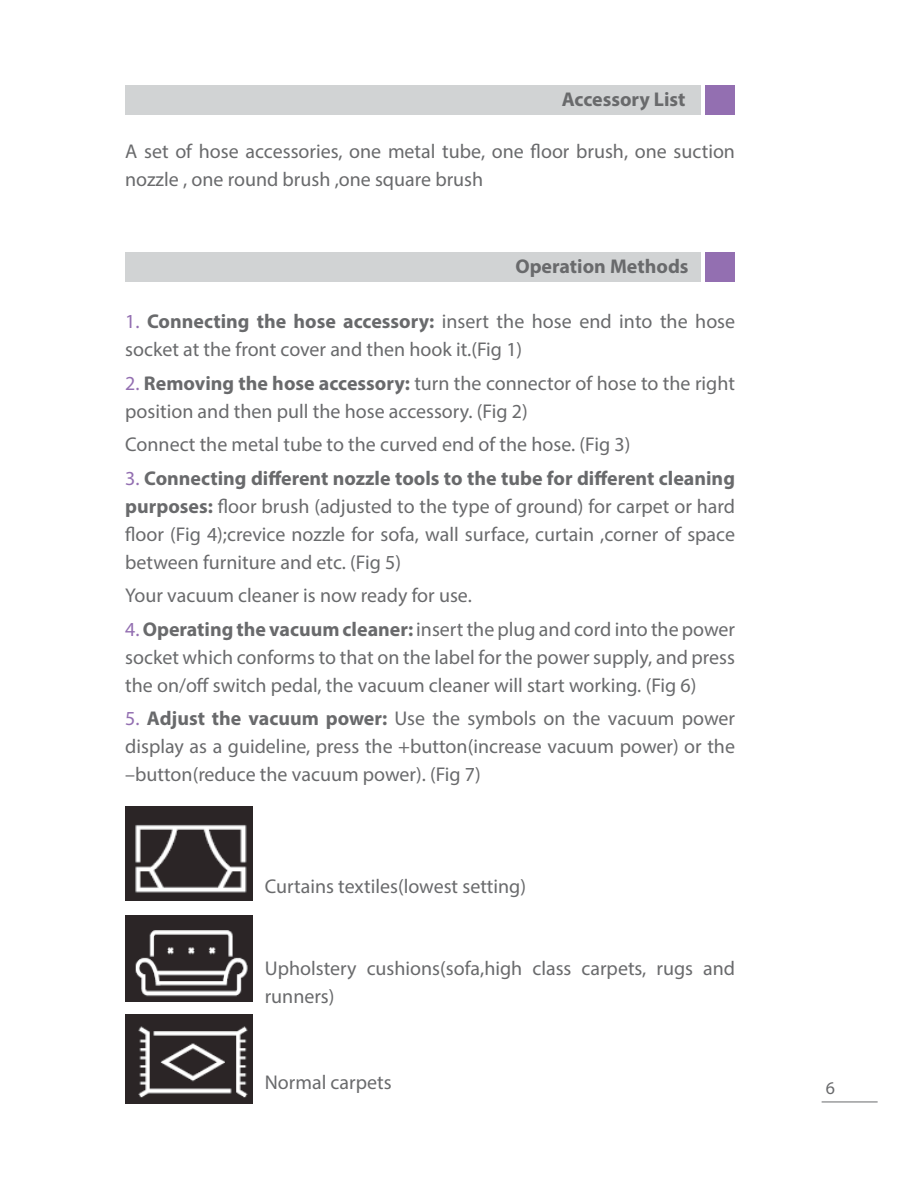
<style>
.page{position:relative;width:918px;height:1188px;background:#fff}
.page>*{position:absolute;margin:0;border:0;box-sizing:border-box;transform-origin:0 0}
.t1{font:19.95px/27.9px "Myriad Pro";color:#696a6c}
.t2{font:700 19.95px "Myriad Pro";color:#696a6c}
.t3{font:18px "Myriad Pro";color:#696a6c}
.s1{color:#936fb1}
.s2{font-weight:700}
</style>
<div class="page">
<div style="left:125px;top:85px;width:576px;height:30px;background:#d1d3d4"></div>
<div style="left:125px;top:252px;width:576px;height:30px;background:#d1d3d4"></div>
<div style="left:706px;top:85px;width:29px;height:30px;background:#936fb1"></div>
<div style="left:706px;top:252px;width:29px;height:30px;background:#936fb1"></div>
<img style="left:125px;top:806px;width:128px;height:94px">
<img style="left:125px;top:915px;width:128px;height:86px">
<img style="left:125px;top:1014px;width:128px;height:89px">
<hr style="left:822px;top:1101px;width:56px;height:1px;background:#696a6c">
<p class="t2" style="left:562px;top:92px;width:125px">Accessory List</p>
<p class="t1" style="left:125px;top:139px;width:611px">A set of hose accessories, one metal tube, one floor brush, one suction nozzle , one round brush ,one square brush</p>
<p class="t2" style="left:515px;top:259px;width:175px">Operation Methods</p>
<p class="t1" style="left:125px;top:309px;width:611px"><span class="s1">1.</span> <span class="s2">Connecting the hose accessory:</span> insert the hose end into the hose socket at the front cover and then hook it.(Fig 1)</p>
<p class="t1" style="left:125px;top:370px;width:611px"><span class="s1">2.</span> <span class="s2">Removing the hose accessory:</span> turn the connector of hose to the right position and then pull the hose accessory. (Fig 2)</p>
<p class="t1" style="left:125px;top:432px;width:507px">Connect the metal tube to the curved end of the hose. (Fig 3)</p>
<p class="t1" style="left:125px;top:465px;width:611px;text-align:justify"><span class="s1">3.</span> <span class="s2">Connecting different nozzle tools to the tube for different cleaning purposes:</span> floor brush (adjusted to the type of ground) for carpet or hard floor (Fig 4);crevice nozzle for sofa, wall surface, curtain ,corner of space between furniture and etc. (Fig 5)</p>
<p class="t1" style="left:125px;top:583px;width:348px">Your vacuum cleaner is now ready for use.</p>
<p class="t1" style="left:125px;top:616px;width:611px;text-align:justify"><span class="s1">4.</span> <span class="s2">Operating the vacuum cleaner:</span> insert the plug and cord into the power socket which conforms to that on the label for the power supply, and press the on/off switch pedal, the vacuum cleaner will start working. (Fig 6)</p>
<p class="t1" style="left:125px;top:706px;width:611px;text-align:justify"><span class="s1">5.</span> <span class="s2">Adjust the vacuum power:</span> Use the symbols on the vacuum power display as a guideline, press the +button(increase vacuum power) or the –button(reduce the vacuum power). (Fig 7)</p>
<p class="t1" style="left:265px;top:874px;width:263px">Curtains textiles(lowest setting)</p>
<p class="t1" style="left:265px;top:956px;width:472px">Upholstery cushions(sofa,high class carpets, rugs and runners)</p>
<p class="t1" style="left:265px;top:1070px;width:128px">Normal carpets</p>
<p class="t3" style="left:826px;top:1081px;width:11px">6</p>
</div>
